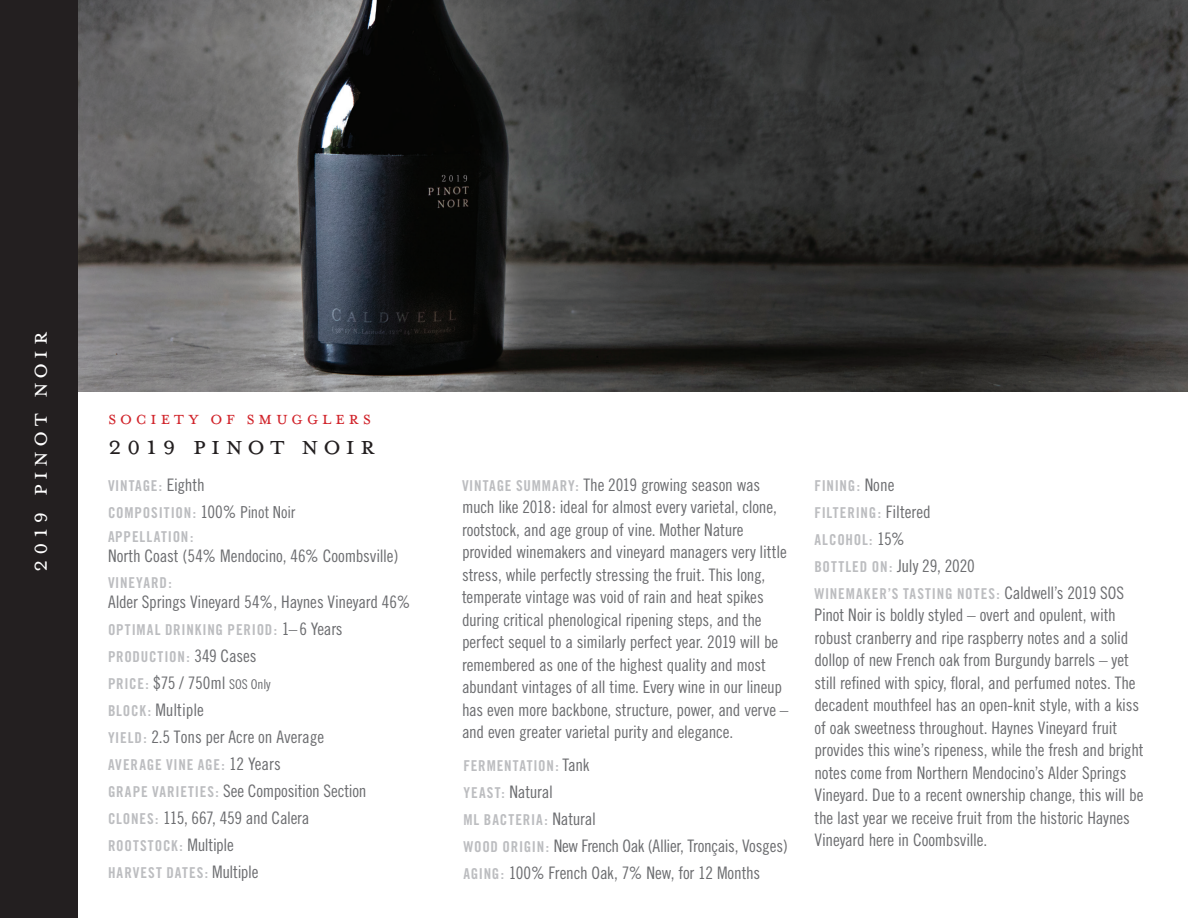
<style>
.page{position:relative;width:1188px;height:918px;background:#fff}
.page>*{position:absolute;margin:0;border:0;box-sizing:border-box;transform-origin:0 0}
.t1{font:30px "Mrs Eaves Small Caps";letter-spacing:.15em;color:#231f20}
.t2{font:27px "Mrs Eaves Small Caps";letter-spacing:.15em;color:#fff}
.body_copy{font:21px "Mrs Eaves Small Caps";letter-spacing:.165em;color:#d1232a}
.body_copy-2{font:17.25px/22.5px "Trade Gothic Cond Eighteen";letter-spacing:-.01em;color:#6c6d70}
.body_copy-3{font:15px "Trade Gothic Bold Cond Twenty";letter-spacing:.055em;color:#bcbdc0}
.s1{font-family:"Trade Gothic Cond Eighteen";font-size:17.25px;color:#6c6d70}
.s2{font-family:"Trade Gothic Cond Eighteen";font-size:16.5px;color:#6c6d70}
.s3{font-family:"Trade Gothic Bold Cond Twenty";font-size:15px;color:#bcbdc0}
.s4{font-size:13.5px}
</style>
<div class="page">
<img style="left:77px;top:0;width:1111px;height:392px">
<div style="left:0;top:0;width:77px;height:918px;background:#231f20"></div>
<p class="t2" style="left:25px;top:572px;width:242px;rotate:-90deg">2019 pinot noir</p>
<p class="body_copy" style="left:108px;top:407px;width:265px">society of smugglers</p>
<p class="t1" style="left:108px;top:430px;width:268px">2019 pinot noir</p>
<p class="body_copy-3" style="left:108px;top:476px;width:98px">VINTAGE: <span class="s1">Eighth</span></p>
<p class="body_copy-3" style="left:108px;top:503px;width:189px">COMPOSITION: <span class="s1">100%</span> <span class="s2">Pinot Noir</span></p>
<p class="body_copy-3" style="left:108px;top:528px;width:87px">APPELLATION:</p>
<p class="body_copy-2" style="left:108px;top:544px;width:292px">North Coast (54% Mendocino, 46% Coombsville)</p>
<p class="body_copy-3" style="left:108px;top:574px;width:65px">VINEYARD:</p>
<p class="body_copy-2" style="left:108px;top:590px;width:304px">Alder Springs Vineyard 54%, Haynes Vineyard 46%</p>
<p class="body_copy-3" style="left:108px;top:620px;width:236px">OPTIMAL DRINKING PERIOD: <span class="s1">1–6 Years</span></p>
<p class="body_copy-3" style="left:108px;top:647px;width:150px">PRODUCTION: <span class="s1">349 Cases</span></p>
<p class="body_copy-2" style="left:108px;top:671px;width:164px"><span class="s3">PRICE:</span> $75 / 750ml <span class="s4">SOS Only</span></p>
<p class="body_copy-2" style="left:108px;top:698px;width:97px"><span class="s3">BLOCK:</span> Multiple</p>
<p class="body_copy-2" style="left:108px;top:725px;width:218px"><span class="s3">YIELD:</span> 2.5 Tons per Acre on Average</p>
<p class="body_copy-3" style="left:108px;top:755px;width:174px">AVERAGE VINE AGE: <span class="s1">12 Years</span></p>
<p class="body_copy-2" style="left:108px;top:779px;width:260px"><span class="s3">GRAPE VARIETIES:</span> See Composition Section</p>
<p class="body_copy-2" style="left:108px;top:806px;width:203px"><span class="s3">CLONES:</span> 115, 667, 459 and Calera</p>
<p class="body_copy-3" style="left:108px;top:836px;width:127px">ROOTSTOCK: <span class="s1">Multiple</span></p>
<p class="body_copy-3" style="left:108px;top:863px;width:152px">HARVEST DATES: <span class="s1">Multiple</span></p>
<p class="body_copy-2" style="left:462px;top:473px;width:328px"><span class="s3">VINTAGE SUMMARY:</span> The 2019 growing season was much like 2018: ideal for almost every varietal, clone, rootstock, and age group of vine. Mother Nature provided winemakers and vineyard managers very little stress, while perfectly stressing the fruit. This long, temperate vintage was void of rain and heat spikes during critical phenological ripening steps, and the perfect sequel to a similarly perfect year. 2019 will be remembered as one of the highest quality and most abundant vintages of all time. Every wine in our lineup has even more backbone, structure, power, and verve – and even greater varietal purity and elegance.</p>
<p class="body_copy-3" style="left:814px;top:476px;width:81px">FINING: <span class="s1">None</span></p>
<p class="body_copy-3" style="left:814px;top:503px;width:118px">FILTERING: <span class="s1">Filtered</span></p>
<p class="body_copy-3" style="left:814px;top:530px;width:92px">ALCOHOL: <span class="s1">15%</span></p>
<p class="body_copy-2" style="left:814px;top:554px;width:162px"><span class="s3">BOTTLED ON:</span> July 29, 2020</p>
<p class="body_copy-3" style="left:814px;top:584px;width:311px">WINEMAKER’S TASTING NOTES: <span class="s1">Caldwell’s 2019 SOS</span></p>
<p class="body_copy-2" style="left:814px;top:603px;width:331px">Pinot Noir is boldly styled – overt and opulent, with robust cranberry and ripe raspberry notes and a solid dollop of new French oak from Burgundy barrels – yet still refined with spicy, floral, and perfumed notes. The decadent mouthfeel has an open-knit style, with a kiss of oak sweetness throughout. Haynes Vineyard fruit provides this wine’s ripeness, while the fresh and bright notes come from Northern Mendocino’s Alder Springs Vineyard. Due to a recent ownership change, this will be the last year we receive fruit from the historic Haynes Vineyard here in Coombsville.</p>
<p class="body_copy-3" style="left:464px;top:757px;width:128px">FERMENTATION: <span class="s1">Tank</span></p>
<p class="body_copy-2" style="left:464px;top:780px;width:91px"><span class="s3">YEAST:</span> Natural</p>
<p class="body_copy-3" style="left:464px;top:811px;width:134px">ML BACTERIA: <span class="s1">Natural</span></p>
<p class="body_copy-2" style="left:464px;top:834px;width:326px"><span class="s3">WOOD ORIGIN:</span> New French Oak (Allier, Tronçais, Vosges)</p>
<p class="body_copy-2" style="left:464px;top:861px;width:298px"><span class="s3">AGING:</span> 100% French Oak, 7% New, for 12 Months</p>
</div>
